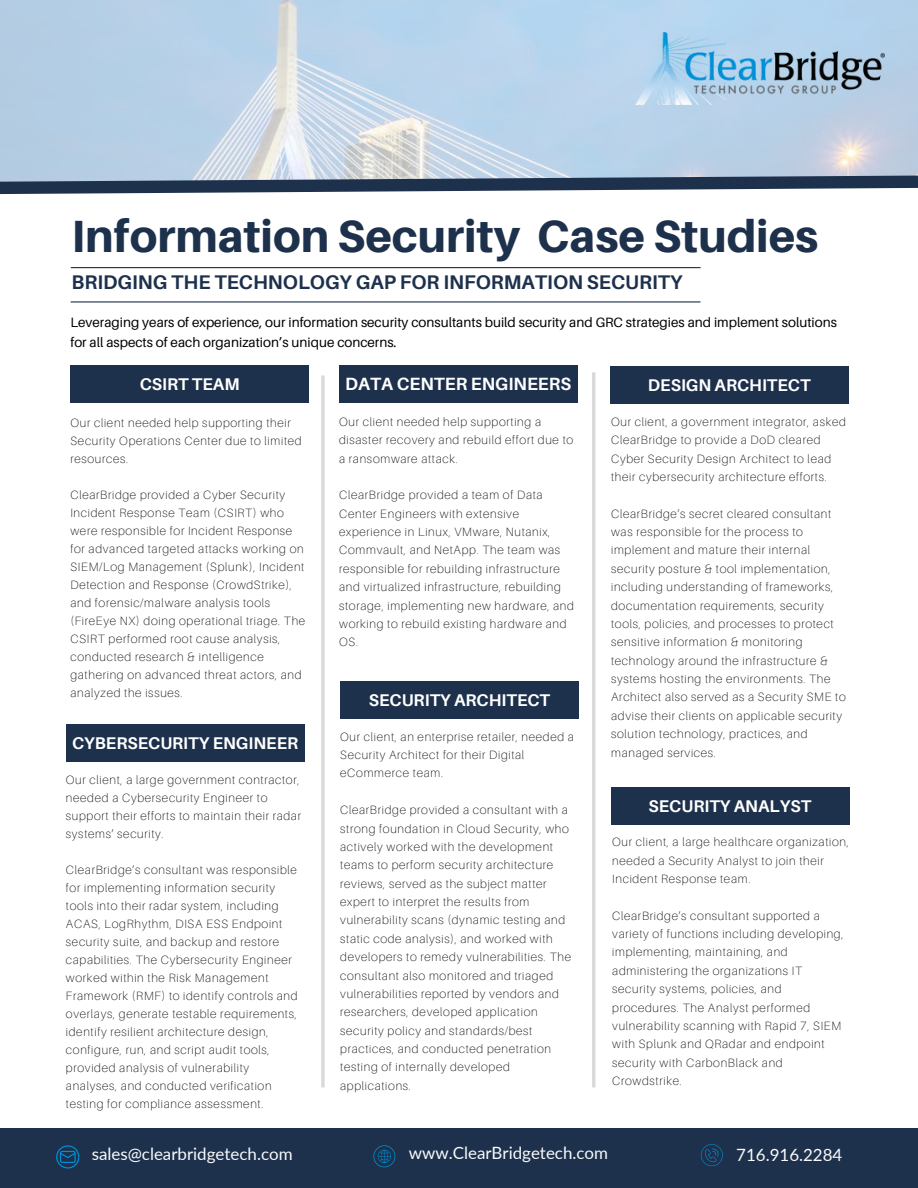
<style>
.page{position:relative;width:918px;height:1188px;background:#fff}
.page>*{position:absolute;margin:0;border:0;box-sizing:border-box;transform-origin:0 0}
.t1{font:800 45.15px "Aileron";color:#1d314c}
.t2{font:700 19.8px "Aileron";color:#1d314c}
.t3{font:700 17.7px "Aileron";color:#fff}
.t4{font:700 16.95px "Aileron";color:#fff}
.t5{font:16.95px "Lato";color:#fafafa}
.t6{font:13.5px/20.2px "Aileron";color:#000}
.t7{font:100 12px/18.5px "Aileron";letter-spacing:.06em;color:#000}
</style>
<div class="page">
<img style="left:0;top:0;width:918px;height:169px">
<svg style="left:0;top:169px;width:918px;height:25px;background:#78889b"></svg>
<hr style="left:71px;top:267px;width:629px;height:1px;background:#1d314c">
<hr style="left:71px;top:301px;width:629px;height:2px;background:#1d314c">
<hr style="left:321px;top:376px;width:4px;height:711px;background:#d9d9d9">
<hr style="left:592px;top:372px;width:3px;height:715px;background:#d9d9d9">
<div style="left:0;top:1128px;width:918px;height:60px;background:#1d314c"></div>
<svg style="left:373px;top:1145px;width:22px;height:22px"></svg>
<svg style="left:701px;top:1144px;width:22px;height:22px"></svg>
<svg style="left:56px;top:1145px;width:23px;height:24px"></svg>
<div style="left:70px;top:365px;width:239px;height:38px;background:#1d314c"></div>
<div style="left:339px;top:365px;width:239px;height:38px;background:#1d314c"></div>
<div style="left:610px;top:366px;width:239px;height:38px;background:#1d314c"></div>
<img style="left:635px;top:33px;width:249px;height:72px">
<div style="left:66px;top:724px;width:238px;height:38px;background:#1d314c"></div>
<div style="left:340px;top:681px;width:239px;height:38px;background:#1d314c"></div>
<div style="left:611px;top:787px;width:239px;height:38px;background:#1d314c"></div>
<p class="t1" style="left:72px;top:208px;width:748px">Information Security Case Studies</p>
<p class="t2" style="left:72px;top:270px;width:612px">BRIDGING THE TECHNOLOGY GAP FOR INFORMATION SECURITY</p>
<p class="t6" style="left:70px;top:312px;width:768px">Leveraging years of experience, our information security consultants build security and GRC strategies and implement solutions for all aspects of each organization’s unique concerns.</p>
<p class="t4" style="left:140px;top:374px;width:101px">CSIRT TEAM</p>
<p class="t3" style="left:345px;top:373px;width:227px">DATA CENTER ENGINEERS</p>
<p class="t4" style="left:648px;top:375px;width:164px">DESIGN ARCHITECT</p>
<p class="t7" style="left:339px;top:412px;width:236px">Our client needed help supporting a disaster recovery and rebuild effort due to a ransomware attack.</p>
<p class="t7" style="left:339px;top:486px;width:236px">ClearBridge provided a team of Data Center Engineers with extensive experience in Linux, VMware, Nutanix, Commvault, and NetApp. The team was responsible for rebuilding infrastructure and virtualized infrastructure, rebuilding storage, implementing new hardware, and working to rebuild existing hardware and OS.</p>
<p class="t7" style="left:611px;top:412px;width:236px">Our client, a government integrator, asked ClearBridge to provide a DoD cleared Cyber Security Design Architect to lead their cybersecurity architecture efforts.</p>
<p class="t7" style="left:611px;top:504px;width:236px">ClearBridge’s secret cleared consultant was responsible for the process to implement and mature their internal security posture &amp; tool implementation, including understanding of frameworks, documentation requirements, security tools, policies, and processes to protect sensitive information &amp; monitoring technology around the infrastructure &amp; systems hosting the environments. The Architect also served as a Security SME to advise their clients on applicable security solution technology, practices, and managed services.</p>
<p class="t7" style="left:70px;top:414px;width:233px;line-height:18px">Our client needed help supporting their<br>Security Operations Center due to limited resources.</p>
<p class="t7" style="left:70px;top:486px;width:236px;line-height:18px">ClearBridge provided a Cyber Security Incident Response Team (CSIRT) who were responsible for Incident Response for advanced targeted attacks working on SIEM/Log Management (Splunk), Incident Detection and Response (CrowdStrike), and forensic/malware analysis tools (FireEye NX) doing operational triage. The CSIRT performed root cause analysis, conducted research &amp; intelligence gathering on advanced threat actors, and analyzed the issues.</p>
<p class="t4" style="left:369px;top:689px;width:183px">SECURITY ARCHITECT</p>
<p class="t7" style="left:340px;top:727px;width:235px">Our client, an enterprise retailer, needed a<br>Security Architect for their Digital eCommerce team.</p>
<p class="t7" style="left:340px;top:801px;width:232px">ClearBridge provided a consultant with a strong foundation in Cloud Security, who actively worked with the development teams to perform security architecture reviews, served as the subject matter expert to interpret the results from vulnerability scans (dynamic testing and static code analysis), and worked with developers to remedy vulnerabilities. The consultant also monitored and triaged vulnerabilities reported by vendors and researchers, developed application security policy and standards/best practices, and conducted penetration testing of internally developed applications.</p>
<p class="t4" style="left:72px;top:732px;width:228px">CYBERSECURITY ENGINEER</p>
<p class="t7" style="left:66px;top:770px;width:237px;line-height:18px">Our client, a large government contractor, needed a Cybersecurity Engineer to support their efforts to maintain their radar systems’ security.</p>
<p class="t7" style="left:66px;top:860px;width:233px;line-height:18px">ClearBridge’s consultant was responsible for implementing information security tools into their radar system, including ACAS, LogRhythm, DISA ESS Endpoint security suite, and backup and restore capabilities. The Cybersecurity Engineer worked within the Risk Management Framework (RMF) to identify controls and overlays, generate testable requirements, identify resilient architecture design, configure, run, and script audit tools, provided analysis of vulnerability analyses, and conducted verification testing for compliance assessment.</p>
<p class="t4" style="left:649px;top:796px;width:164px">SECURITY ANALYST</p>
<p class="t7" style="left:612px;top:832px;width:238px">Our client, a large healthcare organization, needed a Security Analyst to join their<br>Incident Response team.</p>
<p class="t7" style="left:612px;top:906px;width:233px">ClearBridge’s consultant supported a variety of functions including developing, implementing, maintaining, and administering the organizations IT security systems, policies, and procedures. The Analyst performed vulnerability scanning with Rapid 7, SIEM with Splunk and QRadar and endpoint security with CarbonBlack and Crowdstrike.</p>
<p class="t5" style="left:92px;top:1144px;width:202px">sales@clearbridgetech.com</p>
<p class="t5" style="left:409px;top:1142px;width:201px">www.ClearBridgetech.com</p>
<p class="t5" style="left:736px;top:1145px;width:108px">716.916.2284</p>
</div>
